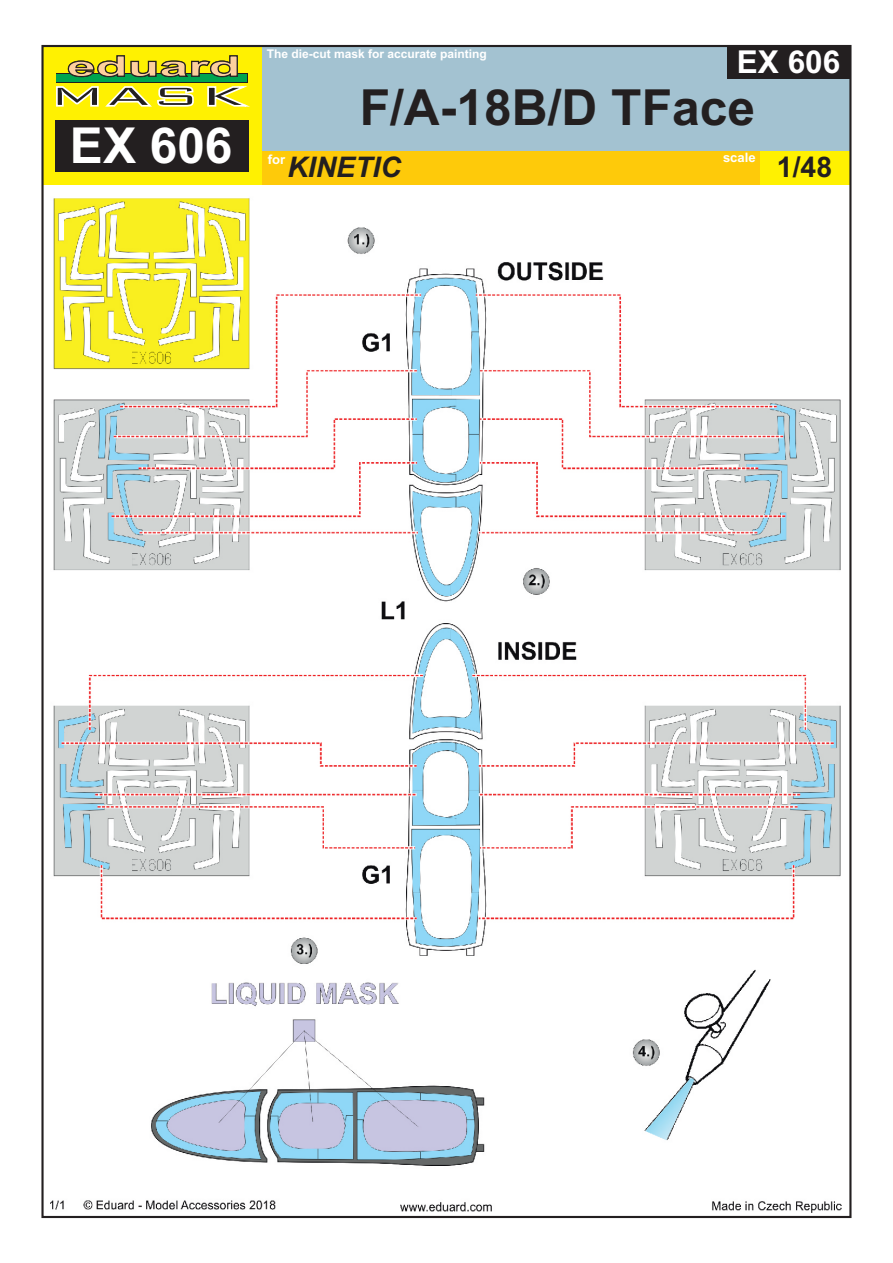
<style>
.page{position:relative;width:893px;height:1263px;background:#fff}
.page>*{position:absolute;margin:0;border:0;box-sizing:border-box;transform-origin:0 0}
.t1{font:700 49.8px "Arial";color:#231f20}
.t2{font:700 49.5px "Arial";color:#fff}
.t3{font:700 31.5px "Arial";color:#fff}
.t4{font:italic 700 28.35px "Arial";color:#231f20}
.t5{font:700 28.35px "Arial";color:#231f20}
.t6{font:700 13.05px "Arial";color:#fff}
.t7{font:700 12px "Arial";color:#fff}
</style>
<div class="page">
<img style="left:51px;top:198px;width:791px;height:1015px">
<div style="left:262px;top:46px;width:588px;height:105px;background:#a3c2d1"></div>
<div style="left:43px;top:46px;width:219px;height:139px;background:#fff101"></div>
<div style="left:262px;top:151px;width:497px;height:34px;background:#feca0a"></div>
<div style="left:759px;top:151px;width:91px;height:34px;background:#fff101"></div>
<div style="left:55px;top:120px;width:193px;height:51px;background:#231f20"></div>
<svg style="left:56px;top:86px;width:194px;height:21px"></svg>
<svg style="left:56px;top:73px;width:192px;height:9px"></svg>
<div style="left:57px;top:74px;width:190px;height:7px;background:#00a54f"></div>
<svg style="left:68px;top:55px;width:170px;height:22px"></svg>
<div style="left:727px;top:46px;width:123px;height:33px;background:#231f20"></div>
<h2 class="t2" style="left:70px;top:127px;width:164px">EX 606</h2>
<p class="t7" style="left:267px;top:49px;width:222px">The die-cut mask for accurate painting</p>
<h3 class="t3" style="left:737px;top:50px;width:105px">EX 606</h3>
<h1 class="t1" style="left:360px;top:89px;width:397px">F/A-18B/D TFace</h1>
<h3 class="t4" style="left:287px;top:157px;width:115px">KINETIC</h3>
<p class="t6" style="left:723px;top:153px;width:34px">scale</p>
<p class="t6" style="left:268px;top:154px;width:19px">for</p>
<h3 class="t5" style="left:777px;top:157px;width:57px">1/48</h3>
</div>
